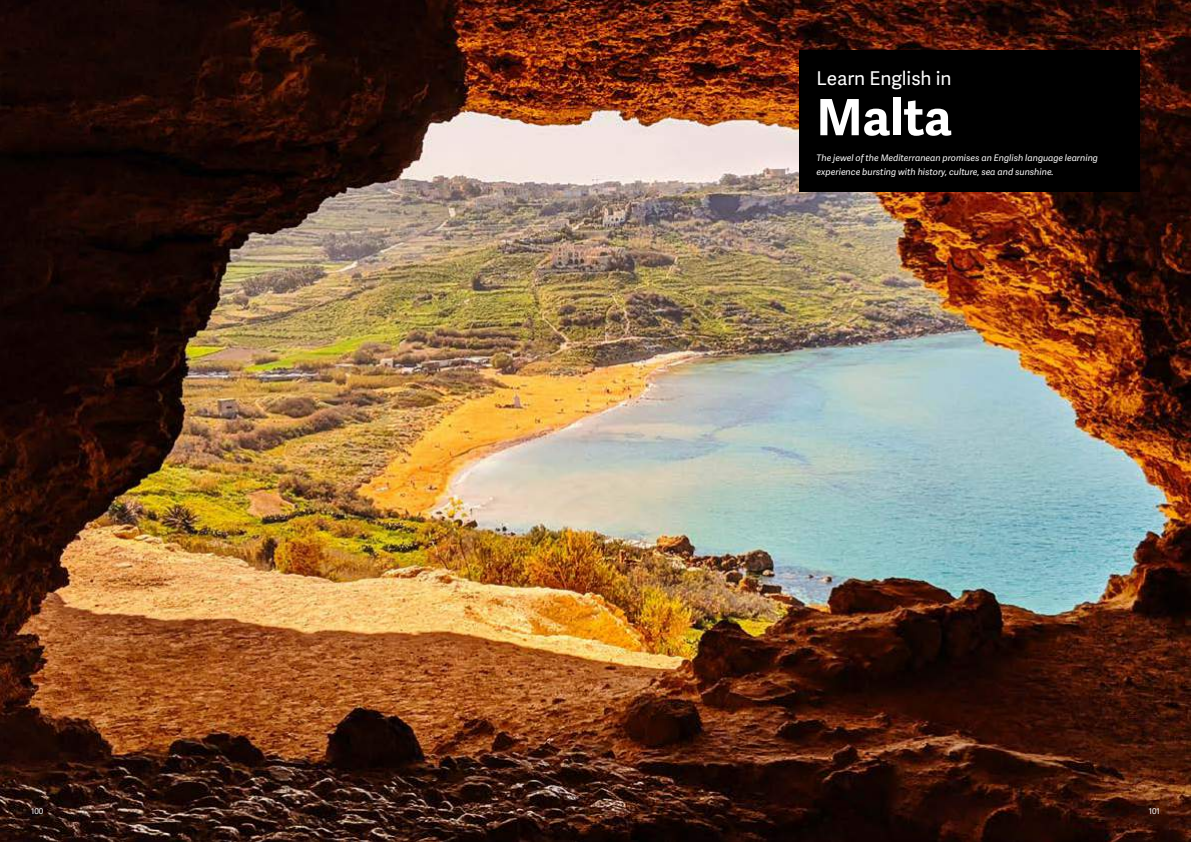
<style>
.page{position:relative;width:1191px;height:842px;background:#fff}
.page>*{position:absolute;margin:0;border:0;box-sizing:border-box;transform-origin:0 0}
.t1{font:700 50px "Adelle Sans";color:#fff}
.t2{font:19px "Adelle Sans";color:#fff}
.t3{font:italic 9px/14px "Adelle Sans";color:#fff}
.t4{font:8px "Adelle Sans";color:#fff}
</style>
<div class="page">
<img style="left:0;top:0;width:1191px;height:842px">
<div style="left:799px;top:51px;width:341px;height:141px;background:#000"></div>
<h2 class="t2" style="left:816px;top:65px;width:136px">Learn English in</h2>
<h1 class="t1" style="left:816px;top:81px;width:137px">Malta</h1>
<p class="t3" style="left:816px;top:150px;width:283px">The jewel of the Mediterranean promises an English language learning experience bursting with history, culture, sea and sunshine.</p>
<p class="t4" style="left:31px;top:805px;width:14px">100</p>
<p class="t4" style="left:1148px;top:805px;width:13px">101</p>
</div>
